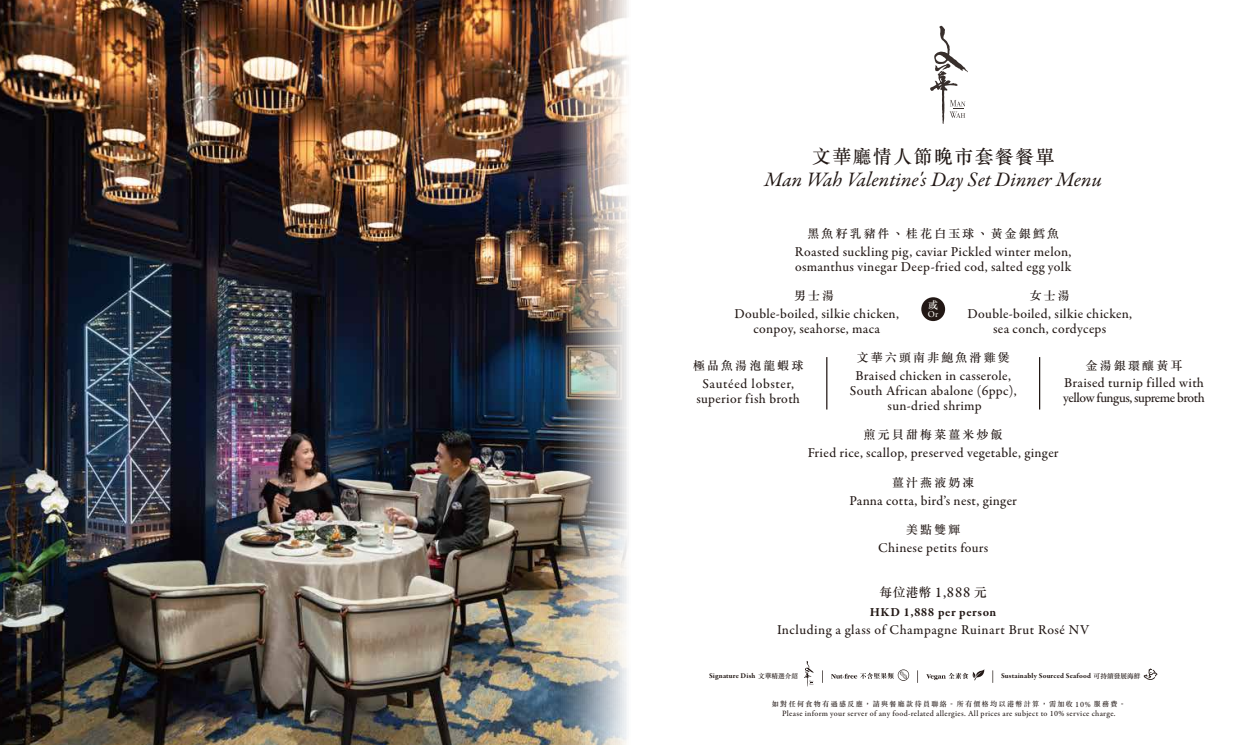
<style>
.page{position:relative;width:1241px;height:745px;background:#fff}
.page>*{position:absolute;margin:0;border:0;box-sizing:border-box;transform-origin:0 0}
.t1{font:italic 20.62px "Garamond Premr Pro";color:#221815}
.t2{font:18.5px "ST Songti TC Bold";letter-spacing:.1em;color:#221815}
.t3{font:500 13.62px/15px "Garamond Premr Pro";letter-spacing:.025em;color:#221815;text-align:center}
.t4{font:500 13.62px/15px "Garamond Premr Pro";color:#221815}
.t5{font:700 12.5px "Garamond Premr Pro";letter-spacing:.05em;color:#221815}
.t6{font:12.5px "ST Songti TC Bold";color:#221815}
.t7{font:11.75px "ST Songti TC Bold";letter-spacing:.2em;color:#221815}
.t8{font:10.25px "ST Songti TC Bold";color:#fffef9}
.t9{font:500 9.12px "Garamond Premr Pro";color:#fffef9}
.t10{font:500 8.12px "Garamond Premr Pro";letter-spacing:.04em;color:#221815}
.t11{font:700 7.38px "Garamond Premr Pro";letter-spacing:.025em;color:#221815}
.t12{font:7px "ST Songti TC Bold";letter-spacing:.2em;color:#221815}
.s1{font-family:"Garamond Premr Pro";font-weight:500;font-size:15px}
.s2{font-family:"ST Songti SC Bold";font-weight:400;font-size:6.62px}
.s3{font-family:"Garamond Premr Pro";font-weight:500;font-size:8.25px}
</style>
<div class="page">
<img style="left:0;top:0;width:198px;height:744px">
<img style="left:198px;top:0;width:712px;height:744px">
<svg style="left:930px;top:26px;width:37px;height:98px"></svg>
<div style="left:921px;top:297px;width:23px;height:24px;background:#221815;border-radius:50%"></div>
<hr style="left:826px;top:357px;width:1px;height:52px;background:#221815">
<hr style="left:1038px;top:357px;width:2px;height:52px;background:#221815">
<svg style="left:830px;top:668px;width:79px;height:13px"></svg>
<svg style="left:926px;top:669px;width:59px;height:11px"></svg>
<svg style="left:1143px;top:668px;width:14px;height:12px"></svg>
<svg style="left:804px;top:660px;width:9px;height:26px"></svg>
<svg style="left:822px;top:670px;width:1px;height:12px"></svg>
<svg style="left:917px;top:670px;width:1px;height:12px"></svg>
<svg style="left:992px;top:670px;width:1px;height:12px"></svg>
<h2 class="t2" style="left:812px;top:144px;width:244px">文華廳情人節晚市套餐餐單</h2>
<h1 class="t1" style="left:764px;top:167px;width:339px">Man Wah Valentine's Day Set Dinner Menu</h1>
<p class="t7" style="left:807px;top:226px;width:253px">黑魚籽乳豬件︑桂花白玉球︑黃金銀鱈魚</p>
<p class="t3" style="left:794px;top:244px;width:278px;text-align:left">Roasted suckling pig, caviar Pickled winter melon, osmanthus vinegar Deep-fried cod, salted egg yolk</p>
<p class="t8" style="left:927px;top:298px;width:12px">或</p>
<p class="t9" style="left:927px;top:309px;width:12px">Or</p>
<p class="t7" style="left:1029px;top:288px;width:41px">女士湯</p>
<p class="t3" style="left:967px;top:306px;width:166px">Double-boiled, silkie chicken, sea conch, cordyceps</p>
<p class="t7" style="left:794px;top:288px;width:41px">男士湯</p>
<p class="t3" style="left:734px;top:306px;width:166px">Double-boiled, silkie chicken, conpoy, seahorse, maca</p>
<p class="t7" style="left:693px;top:357px;width:112px">極品魚湯泡龍蝦球</p>
<p class="t3" style="left:696px;top:376px;width:105px">Sautéed lobster, superior fish broth</p>
<p class="t7" style="left:856px;top:350px;width:154px">文華六頭南非鮑魚滑雞煲</p>
<p class="t3" style="left:849px;top:368px;width:168px">Braised chicken in casserole,<br>South African abalone (6ppc), sun-dried shrimp</p>
<p class="t7" style="left:1085px;top:357px;width:98px">金湯銀環釀黃耳</p>
<p class="t4" style="left:1063px;top:376px;width:143px">Braised turnip filled with yellow fungus, supreme broth</p>
<p class="t7" style="left:863px;top:427px;width:140px">煎元貝甜梅菜薑米炒飯</p>
<p class="t3" style="left:807px;top:445px;width:252px">Fried rice, scallop, preserved vegetable, ginger</p>
<p class="t7" style="left:891px;top:474px;width:84px">薑汁燕液奶凍</p>
<p class="t3" style="left:849px;top:493px;width:169px">Panna cotta, bird’s nest, ginger</p>
<p class="t7" style="left:906px;top:522px;width:56px">美點雙輝</p>
<p class="t3" style="left:878px;top:540px;width:112px">Chinese petits fours</p>
<p class="t6" style="left:879px;top:583px;width:108px">每位港幣 <span class="s1">1,888</span> 元</p>
<p class="t5" style="left:869px;top:603px;width:128px">HKD 1,888 per person</p>
<p class="t3" style="left:777px;top:622px;width:313px">Including a glass of Champagne Ruinart Brut Rosé NV</p>
<p class="t11" style="left:709px;top:671px;width:91px">Signature Dish <span class="s2">文華精選介紹</span></p>
<p class="t11" style="left:1000px;top:671px;width:141px">Sustainably Sourced Seafood <span class="s2">可持續發展海鮮</span></p>
<p class="t10" style="left:782px;top:708px;width:335px">Please inform your server of any food-related allergies. All prices are subject to 10% service charge.</p>
<p class="t12" style="left:771px;top:698px;width:355px">如對任何食物有過感反應，請與餐廳款待員聯絡︒所有價格均以港幣計算，需加收 <span class="s3">10%</span> 服務費︒</p>
</div>
